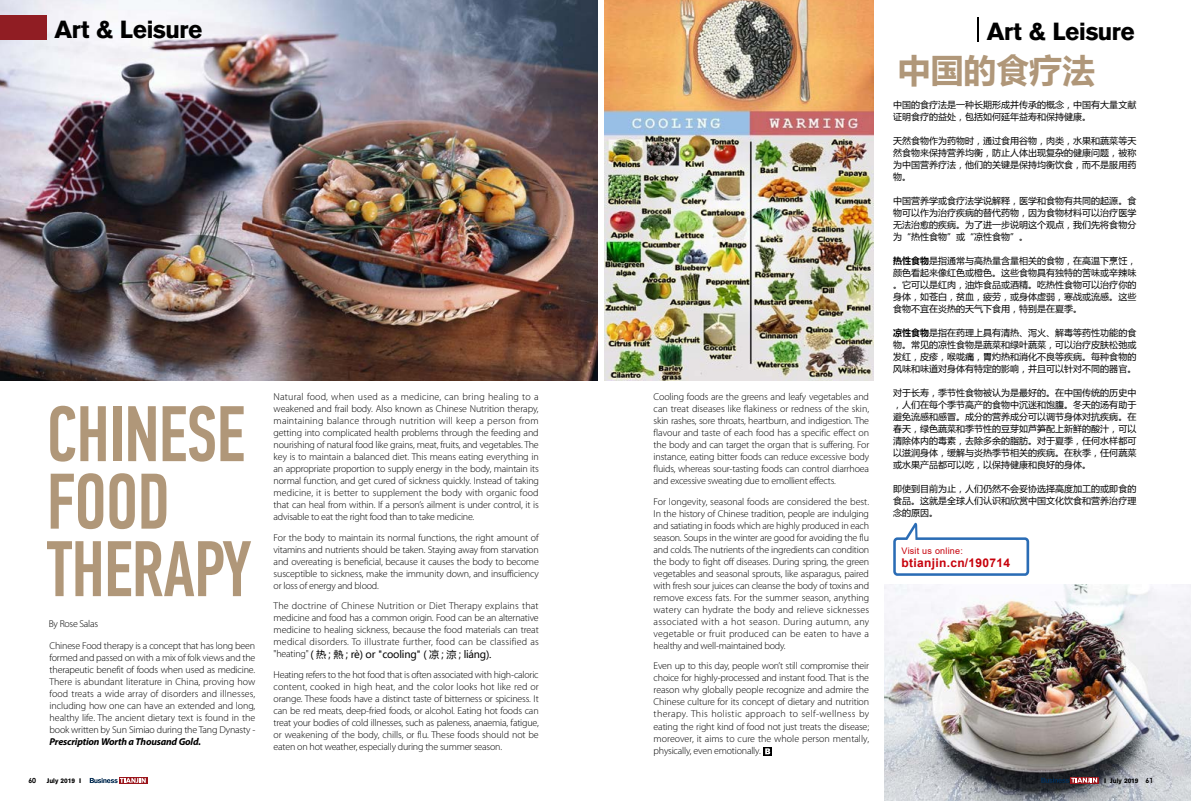
<style>
.page{position:relative;width:1191px;height:808px;background:#fff}
.page>*{position:absolute;margin:0;border:0;box-sizing:border-box;transform-origin:0 0}
.t1{font:500 78.9px/67.5px "PF Din Text Comp Pro";letter-spacing:-.01em;color:#b09779;scale:.95 1}
.t2{font:700 32.8px "Microsoft Ya Hei";color:#b09779}
.t3{font:700 26px "Accius TOT";letter-spacing:-.02em;color:#000}
.t4{font:700 12px "Arial";letter-spacing:.025em;color:#c7000b}
.t5{font:300 10px/12px "Myriad Pro";letter-spacing:-.02em;color:#000;text-align:justify}
.t6{font:10px "Microsoft Ya Hei";letter-spacing:-.02em;color:#000}
.t7{font:italic 700 10px "Myriad Pro";letter-spacing:-.02em;color:#000}
.t8{font:9px/12px "Microsoft Ya Hei";color:#000;text-align:justify}
.t9{font:9px "Arial";letter-spacing:.025em;color:#c7000b}
.t10{font:700 7px "Accius TOT";color:#000}
.t11{font:700 7px "Century Gothic";color:#000}
.s1{font-family:"Myriad Pro";font-weight:300}
.s2{font-weight:700}
.s3{font-family:"Century Gothic"}
</style>
<div class="page">
<img style="left:0;top:0;width:597px;height:381px">
<div style="left:0;top:16px;width:47px;height:24px;background:#901d23"></div>
<img style="left:884px;top:585px;width:307px;height:215px">
<img style="left:604px;top:0;width:269px;height:381px">
<svg style="left:977px;top:18px;width:1px;height:24px"></svg>
<svg style="left:763px;top:747px;width:9px;height:8px"></svg>
<svg style="left:765px;top:748px;width:5px;height:6px"></svg>
<svg style="left:893px;top:522px;width:136px;height:54px"></svg>
<div style="left:119px;top:777px;width:28px;height:7px;background:#9a141a"></div>
<svg style="left:90px;top:778px;width:56px;height:5px"></svg>
<svg style="left:1070px;top:777px;width:28px;height:7px"></svg>
<svg style="left:1041px;top:778px;width:56px;height:5px"></svg>
<h3 class="t3" style="left:55px;top:14px;width:149px">Art &amp; Leisure</h3>
<h1 class="t1" style="left:47px;top:401px;width:217px">CHINESE<br>FOOD<br>THERAPY</h1>
<p class="t5" style="left:49px;top:618px;width:51px">By Rose Salas</p>
<p class="t5" style="left:50px;top:640px;width:207px">Chinese Food therapy is a concept that has long been formed and passed on with a mix of folk views and the therapeutic benefit of foods when used as medicine.<br>There is abundant literature in China, proving how food treats a wide array of disorders and illnesses, including how one can have an extended and long, healthy life. The ancient dietary text is found in the book written by Sun Simiao during the Tang Dynasty -</p>
<p class="t7" style="left:50px;top:735px;width:153px">Prescription Worth a Thousand Gold.</p>
<p class="t5" style="left:274px;top:391px;width:267px">Natural food, when used as a medicine, can bring healing to a weakened and frail body. Also known as Chinese Nutrition therapy, maintaining balance through nutrition will keep a person from getting into complicated health problems through the feeding and nourishing of natural food like grains, meat, fruits, and vegetables. The key is to maintain a balanced diet. This means eating everything in an appropriate proportion to supply energy in the body, maintain its normal function, and get cured of sickness quickly. Instead of taking medicine, it is better to supplement the body with organic food that can heal from within. If a person’s ailment is under control, it is advisable to eat the right food than to take medicine.</p>
<p class="t5" style="left:274px;top:532px;width:267px">For the body to maintain its normal functions, the right amount of vitamins and nutrients should be taken. Staying away from starvation and overeating is beneficial, because it causes the body to become susceptible to sickness, make the immunity down, and insufficiency or loss of energy and blood.</p>
<p class="t5" style="left:274px;top:600px;width:267px">The doctrine of Chinese Nutrition or Diet Therapy explains that medicine and food has a common origin. Food can be an alternative medicine to healing sickness, because the food materials can treat medical disorders. To illustrate further, food can be classified as</p>
<p class="t6" style="left:274px;top:647px;width:219px"><span class="s1">"heating"</span> ( 热 ; 熱 ; rè) or "cooling" ( 凉 ; 涼 ; liáng).</p>
<p class="t5" style="left:274px;top:669px;width:267px">Heating refers to the hot food that is often associated with high-caloric content, cooked in high heat, and the color looks hot like red or orange. These foods have a distinct taste of bitterness or spiciness. It can be red meats, deep-fried foods, or alcohol. Eating hot foods can treat your bodies of cold illnesses, such as paleness, anaemia, fatigue, or weakening of the body, chills, or flu. These foods should not be eaten on hot weather, especially during the summer season.</p>
<p class="t5" style="left:653px;top:391px;width:217px">Cooling foods are the greens and leafy vegetables and can treat diseases like flakiness or redness of the skin, skin rashes, sore throats, heartburn, and indigestion. The flavour and taste of each food has a specific effect on the body and can target the organ that is suffering. For instance, eating bitter foods can reduce excessive body fluids, whereas sour-tasting foods can control diarrhoea and excessive sweating due to emollient effects.</p>
<p class="t5" style="left:653px;top:496px;width:217px">For longevity, seasonal foods are considered the best.<br>In the history of Chinese tradition, people are indulging and satiating in foods which are highly produced in each season. Soups in the winter are good for avoiding the flu and colds. The nutrients of the ingredients can condition the body to fight off diseases. During spring, the green vegetables and seasonal sprouts, like asparagus, paired with fresh sour juices can cleanse the body of toxins and remove excess fats. For the summer season, anything watery can hydrate the body and relieve sicknesses associated with a hot season. During autumn, any vegetable or fruit produced can be eaten to have a healthy and well-maintained body.</p>
<p class="t5" style="left:653px;top:660px;width:217px">Even up to this day, people won’t still compromise their choice for highly-processed and instant food. That is the reason why globally people recognize and admire the Chinese culture for its concept of dietary and nutrition therapy. This holistic approach to self-wellness by eating the right kind of food not just treats the disease; moreover, it aims to cure the whole person mentally, physically, even emotionally.</p>
<h3 class="t3" style="left:987px;top:16px;width:149px">Art &amp; Leisure</h3>
<h2 class="t2" style="left:898px;top:47px;width:198px">中国的食疗法</h2>
<p class="t8" style="left:893px;top:98px;width:244px">中国的食疗法是一种长期形成并传承的概念，中国有大量文献证明食疗的益处，包括如何延年益寿和保持健康。</p>
<p class="t8" style="left:893px;top:134px;width:244px">天然食物作为药物时，通过食用谷物，肉类，水果和蔬菜等天然食物来保持营养均衡，防止人体出现复杂的健康问题，被称为中国营养疗法，他们的关键是保持均衡饮食，而不是服用药物。</p>
<p class="t8" style="left:893px;top:194px;width:244px">中国营养学或食疗法学说解释，医学和食物有共同的起源。食物可以作为治疗疾病的替代药物，因为食物材料可以治疗医学无法治愈的疾病。为了进一步说明这个观点，我们先将食物分为“热性食物”或“凉性食物”。</p>
<p class="t8" style="left:893px;top:254px;width:244px"><span class="s2">热性食物</span>是指通常与高热量含量相关的食物，在高温下烹饪，颜色看起来像红色或橙色。这些食物具有独特的苦味或辛辣味。它可以是红肉，油炸食品或酒精。吃热性食物可以治疗你的身体，如苍白，贫血，疲劳，或身体虚弱，寒战或流感。这些食物不宜在炎热的天气下食用，特别是在夏季。</p>
<p class="t8" style="left:893px;top:326px;width:244px"><span class="s2">凉性食物</span>是指在药理上具有清热、泻火、解毒等药性功能的食物。常见的凉性食物是蔬菜和绿叶蔬菜，可以治疗皮肤松弛或发红，皮疹，喉咙痛，胃灼热和消化不良等疾病。每种食物的风味和味道对身体有特定的影响，并且可以针对不同的器官。</p>
<p class="t8" style="left:893px;top:386px;width:244px">对于长寿，季节性食物被认为是最好的。在中国传统的历史中，人们在每个季节高产的食物中沉迷和饱腹。冬天的汤有助于避免流感和感冒。成分的营养成分可以调节身体对抗疾病。在春天，绿色蔬菜和季节性的豆芽如芦笋配上新鲜的酸汁，可以清除体内的毒素，去除多余的脂肪。对于夏季，任何水样都可以滋润身体，缓解与炎热季节相关的疾病。在秋季，任何蔬菜或水果产品都可以吃，以保持健康和良好的身体。</p>
<p class="t8" style="left:893px;top:482px;width:244px">即使到目前为止，人们仍然不会妥协选择高度加工的或即食的食品。这就是全球人们认识和欣赏中国文化饮食和营养治疗理念的原因。</p>
<p class="t9" style="left:901px;top:544px;width:63px">Visit us online:</p>
<p class="t4" style="left:901px;top:554px;width:110px">btianjin.cn/190714</p>
<p class="t11" style="left:28px;top:775px;width:9px">60</p>
<p class="t10" style="left:47px;top:777px;width:36px">July 2019 I</p>
<p class="t10" style="left:1104px;top:776px;width:51px">I July 2019 <span class="s3">61</span></p>
</div>
